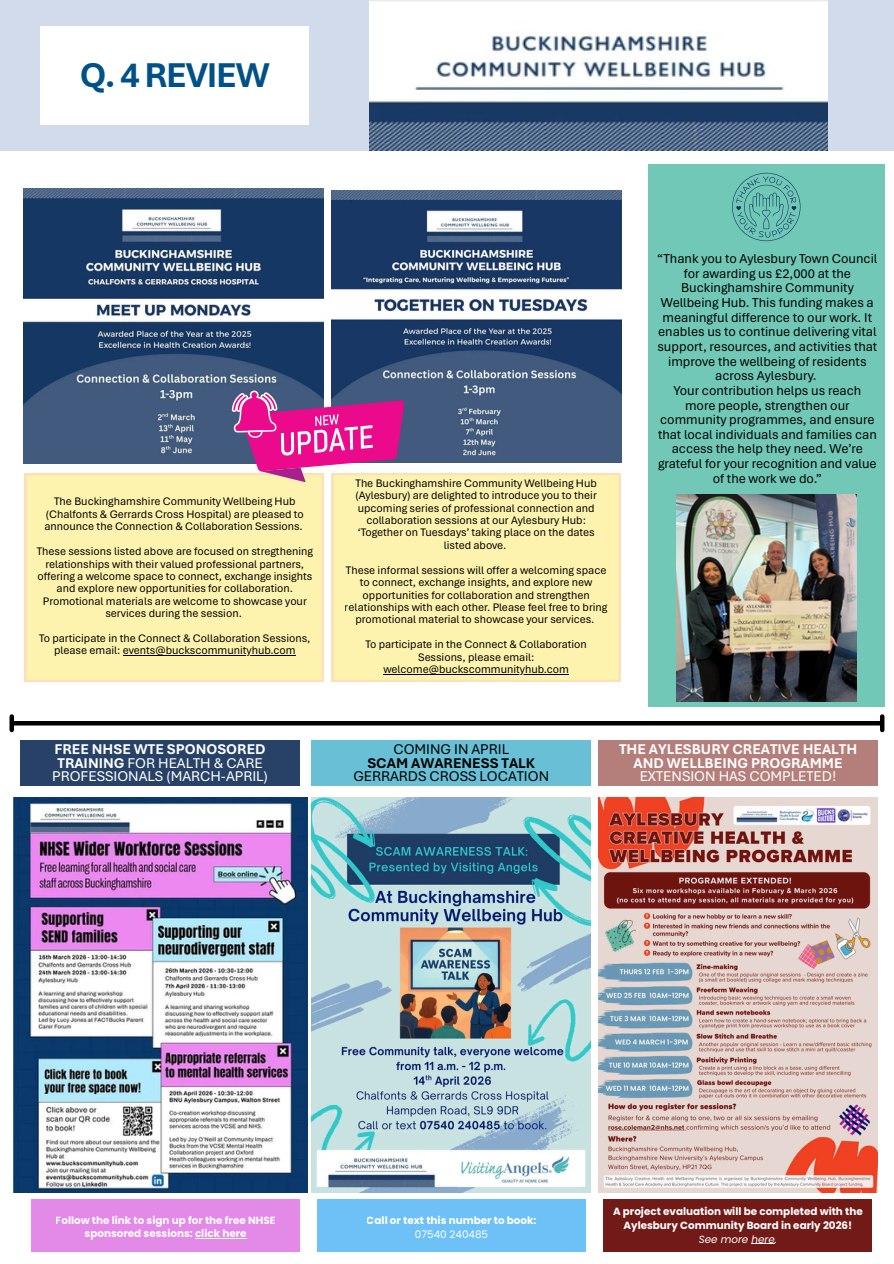
<style>
.page{position:relative;width:894px;height:1264px;background:#fff}
.page>*{position:absolute;margin:0;border:0;box-sizing:border-box;transform-origin:0 0}
.t1{font:700 36.15px "Aptos";letter-spacing:-.035em;color:#005187}
.t2{font:14.85px/13.5px "Aptos";color:#fff;text-align:center}
.t3{font:700 14.85px/13.5px "Aptos";color:#fff;text-align:center}
.t4{font:14.85px "Aptos";color:#000}
.t5{font:700 14.85px "Aptos";color:#000}
.t6{font:13.5px/14.7px "Aptos";color:#000;text-align:center}
.t7{font:11.4px/12.5px "Aptos";color:#000;text-align:center}
.t8{font:700 10.35px/13.8px "Poppins";color:#fff;text-align:center}
.t9{font:italic 10.35px "Poppins";color:#fff}
.t10{font:10.35px "Poppins";color:#fff}
.s1{font-weight:700}
</style>
<div class="page">
<div style="left:0;top:0;width:893px;height:150px;background:#d1dbeb"></div>
<img style="left:370px;top:0;width:456px;height:151px">
<div style="left:40px;top:26px;width:268px;height:98px;background:#fff"></div>
<img style="left:598px;top:797px;width:279px;height:395px">
<div style="left:598px;top:740px;width:279px;height:46px;background:#b47f7b"></div>
<div style="left:603px;top:1199px;width:268px;height:53px;background:#711a17"></div>
<svg style="left:751px;top:1243px;width:23px;height:1px"></svg>
<img style="left:13px;top:797px;width:294px;height:395px">
<img style="left:311px;top:797px;width:279px;height:395px">
<hr style="left:13px;top:721px;width:867px;height:4px;background:#000">
<hr style="left:10px;top:716px;width:4px;height:14px;background:#000">
<div style="left:879px;top:716px;width:5px;height:14px;background:#000"></div>
<img style="left:331px;top:191px;width:290px;height:271px">
<div style="left:331px;top:473px;width:289px;height:208px;background:#fef3ae"></div>
<hr style="left:383px;top:674px;width:185px;height:1px;background:#000">
<img style="left:24px;top:188px;width:299px;height:275px">
<div style="left:25px;top:473px;width:299px;height:208px;background:#fef3ae"></div>
<hr style="left:123px;top:655px;width:172px;height:1px;background:#000">
<svg style="left:232px;top:390px;width:172px;height:92px;background:#cc579f"></svg>
<div style="left:311px;top:740px;width:279px;height:46px;background:#69c0d6"></div>
<div style="left:20px;top:740px;width:279px;height:46px;background:#284267"></div>
<div style="left:317px;top:1199px;width:268px;height:53px;background:#6dc1f6"></div>
<div style="left:31px;top:1199px;width:268px;height:53px;background:#e389e8"></div>
<div style="left:648px;top:164px;width:236px;height:542px;background:#71c8b6"></div>
<svg style="left:732px;top:173px;width:68px;height:68px"></svg>
<img style="left:676px;top:494px;width:180px;height:208px">
<hr style="left:195px;top:1238px;width:51px;height:1px;background:#fff">
<h1 class="t1" style="left:79px;top:53px;width:192px">Q. 4 REVIEW</h1>
<p class="t7" style="left:45px;top:495px;width:261px">The Buckinghamshire Community Wellbeing Hub (Chalfonts &amp; Gerrards Cross Hospital) are pleased to announce the Connection &amp; Collaboration Sessions.</p>
<p class="t7" style="left:37px;top:545px;width:278px">These sessions listed above are focused on stregthening relationships with their valued professional partners, offering a welcome space to connect, exchange insights and explore new opportunities for collaboration.<br>Promotional materials are welcome to showcase your services during the session.</p>
<p class="t7" style="left:39px;top:632px;width:273px">To participate in the Connect &amp; Collaboration Sessions, please email: events@buckscommunityhub.com</p>
<h2 class="t2" style="left:52px;top:742px;width:217px"><span class="s1">FREE NHSE WTE SPONOSORED<br>TRAINING</span> FOR HEALTH &amp; CARE<br>PROFESSIONALS (MARCH-APRIL)</h2>
<p class="t7" style="left:355px;top:477px;width:243px">The Buckinghamshire Community Wellbeing Hub (Aylesbury) are delighted to introduce you to their upcoming series of professional connection and collaboration sessions at our Aylesbury Hub: ‘Together on Tuesdays’ taking place on the dates listed above.</p>
<p class="t7" style="left:345px;top:563px;width:264px">These informal sessions will offer a welcoming space to connect, exchange insights, and explore new opportunities for collaboration and strengthen relationships with each other. Please feel free to bring promotional material to showcase your services.</p>
<p class="t7" style="left:365px;top:638px;width:223px">To participate in the Connect &amp; Collaboration<br>Sessions, please email: welcome@buckscommunityhub.com</p>
<p class="t6" style="left:657px;top:251px;width:221px">“Thank you to Aylesbury Town Council for awarding us £2,000 at the<br>Buckinghamshire Community<br>Wellbeing Hub. This funding makes a meaningful difference to our work. It enables us to continue delivering vital support, resources, and activities that improve the wellbeing of residents across Aylesbury.<br>Your contribution helps us reach more people, strengthen our community programmes, and ensure that local individuals and families can access the help they need. We’re grateful for your recognition and value of the work we do.”</p>
<h2 class="t4" style="left:393px;top:740px;width:117px">COMING IN APRIL</h2>
<h2 class="t5" style="left:367px;top:753px;width:169px">SCAM AWARENESS TALK</h2>
<h2 class="t4" style="left:353px;top:767px;width:197px">GERRARDS CROSS LOCATION</h2>
<h2 class="t3" style="left:618px;top:742px;width:239px">THE AYLESBURY CREATIVE HEALTH<br>AND WELLBEING PROGRAMME</h2>
<h2 class="t2" style="left:639px;top:769px;width:198px">EXTENSION HAS COMPLETED!</h2>
<p class="t8" style="left:56px;top:1212px;width:221px">Follow the link to sign up for the free NHSE sponsored sessions: click here</p>
<p class="t8" style="left:366px;top:1213px;width:171px">Call or text this number to book:</p>
<p class="t10" style="left:415px;top:1226px;width:75px">07540 240485</p>
<p class="t8" style="left:613px;top:1204px;width:251px">A project evaluation will be completed with the<br>Aylesbury Community Board in early 2026!</p>
<p class="t9" style="left:698px;top:1231px;width:80px">See more here.</p>
</div>
